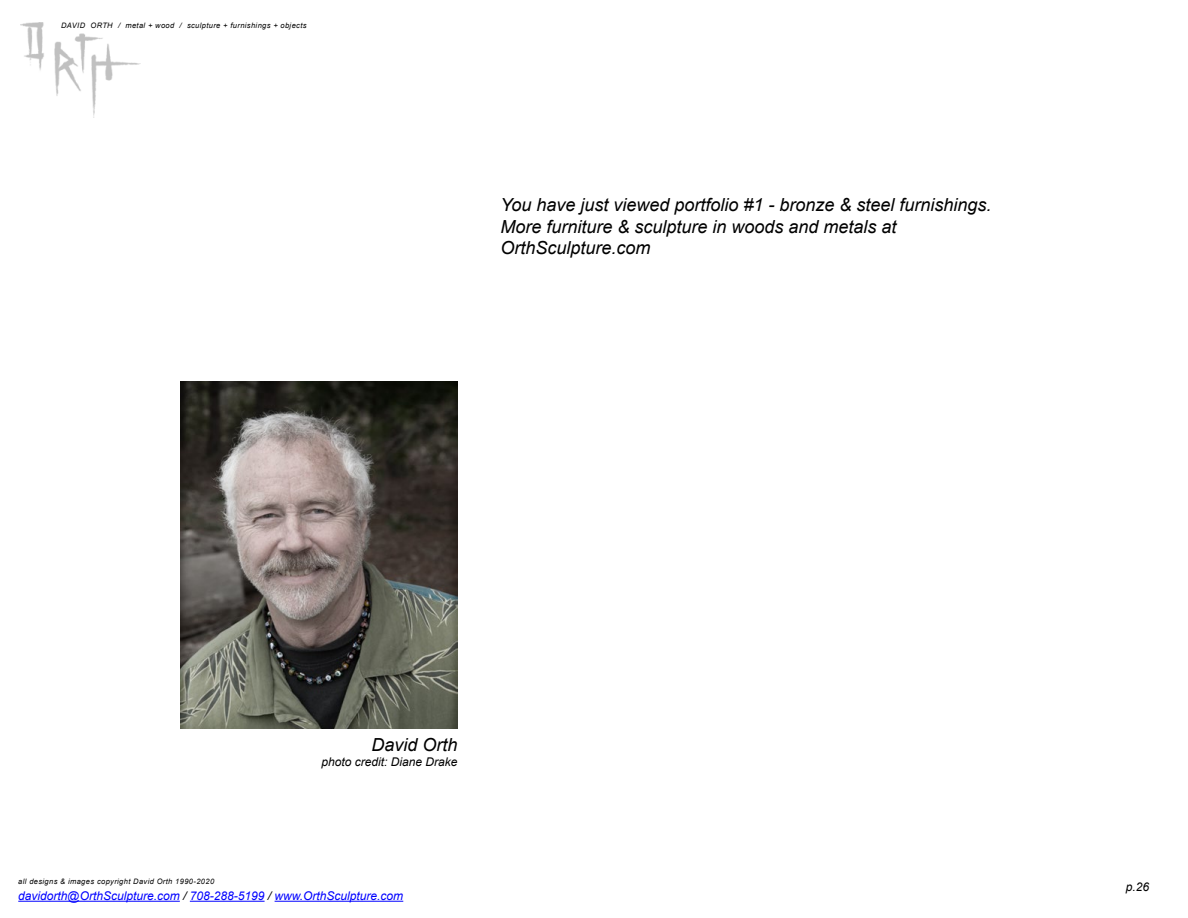
<style>
.page{position:relative;width:1188px;height:918px;background:#fff}
.page>*{position:absolute;margin:0;border:0;box-sizing:border-box;transform-origin:0 0}
.t1{font:italic 18px/21.6px "Arial";color:#000}
.t2{font:italic 12px "Arial";color:#00f}
.t3{font:italic 12px "Arial";color:#000}
.t4{font:italic 7.5px "Arial";letter-spacing:.05em;color:#000}
.s1{color:#000}
</style>
<div class="page">
<img style="left:20px;top:23px;width:120px;height:94px">
<hr style="left:18px;top:901px;width:162px;height:1px;background:#00f">
<hr style="left:190px;top:901px;width:75px;height:1px;background:#00f">
<hr style="left:275px;top:901px;width:128px;height:1px;background:#00f">
<img style="left:180px;top:382px;width:277px;height:347px">
<p class="t4" style="left:61px;top:21px;width:247px">DAVID ORTH / metal + wood / sculpture + furnishings + objects</p>
<p class="t1" style="left:500px;top:194px;width:493px">You have just viewed portfolio #1 - bronze &amp; steel furnishings.<br>More furniture &amp; sculpture in woods and metals at<br>OrthSculpture.com</p>
<p class="t4" style="left:18px;top:876px;width:197px">all designs &amp; images copyright David Orth 1990-2020</p>
<p class="t1" style="left:371px;top:734px;width:88px">David Orth</p>
<p class="t3" style="left:321px;top:754px;width:138px">photo credit: Diane Drake</p>
<p class="t2" style="left:18px;top:888px;width:387px">davidorth@OrthSculpture.com <span class="s1">/</span> 708-288-5199 <span class="s1">/</span> www.OrthSculpture.com</p>
<p class="t3" style="left:1126px;top:879px;width:25px">p.26</p>
</div>
